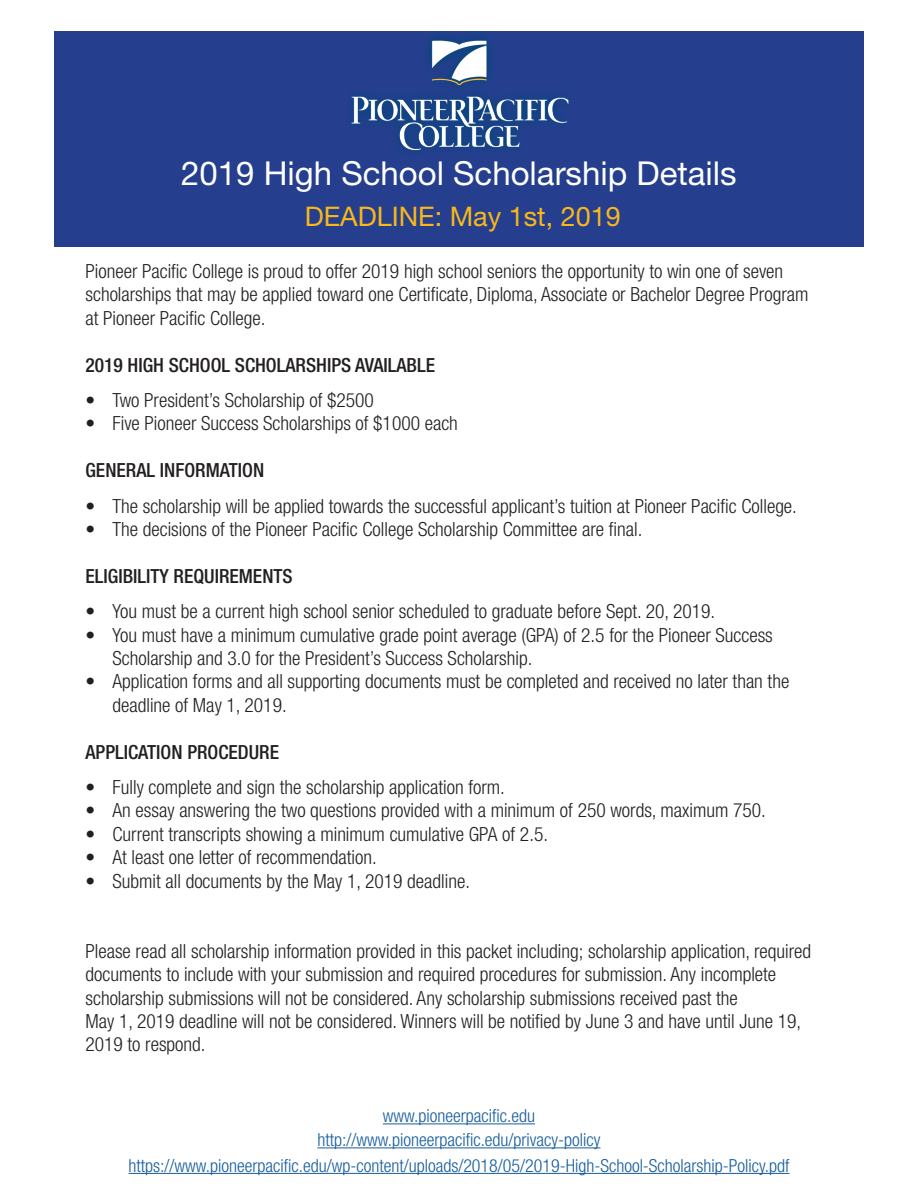
<style>
.page{position:relative;width:918px;height:1188px;background:#fff}
.page>*{position:absolute;margin:0;border:0;box-sizing:border-box;transform-origin:0 0}
.t1{font:33px "Helvetica Neue LT Pro";color:#fff}
.t2{font:27px "Helvetica Neue LT Pro";color:#f9b71a}
.t3{font:300 condensed 19.5px/23.4px "Helvetica Neue LT Pro";color:#231f20}
.t4{font:500 condensed 19.5px "Helvetica Neue LT Pro";color:#231f20}
.t5{font:300 condensed 18px "Helvetica Neue LT Pro";color:#175d9e}
</style>
<div class="page">
<div style="left:54px;top:32px;width:810px;height:216px;background:#253f8e"></div>
<img style="left:350px;top:37px;width:219px;height:113px">
<hr style="left:317px;top:1147px;width:284px;height:1px;background:#175d9e">
<hr style="left:383px;top:1123px;width:152px;height:1px;background:#175d9e">
<hr style="left:129px;top:1173px;width:660px;height:1px;background:#175d9e">
<p class="t1" style="left:181px;top:154px;width:557px">2019 High School Scholarship Details</p>
<p class="t2" style="left:305px;top:201px;width:318px">DEADLINE: May 1st, 2019</p>
<p class="t3" style="left:86px;top:259px;width:699px">Pioneer Pacific College is proud to offer 2019 high school seniors the opportunity to win one of seven</p>
<p class="t3" style="left:86px;top:283px;width:725px">scholarships that may be applied toward one Certificate, Diploma, Associate or Bachelor Degree Program at Pioneer Pacific College.</p>
<p class="t4" style="left:86px;top:353px;width:351px">2019 HIGH SCHOOL SCHOLARSHIPS AVAILABLE</p>
<p class="t3" style="left:86px;top:388px;width:290px">• Two President’s Scholarship of $2500</p>
<p class="t3" style="left:86px;top:412px;width:374px">• Five Pioneer Success Scholarships of $1000 each</p>
<p class="t4" style="left:86px;top:459px;width:180px">GENERAL INFORMATION</p>
<p class="t3" style="left:86px;top:494px;width:713px">• The scholarship will be applied towards the successful applicant’s tuition at Pioneer Pacific College.</p>
<p class="t3" style="left:86px;top:517px;width:558px">• The decisions of the Pioneer Pacific College Scholarship Committee are final.</p>
<p class="t4" style="left:86px;top:564px;width:209px">ELIGIBILITY REQUIREMENTS</p>
<p class="t3" style="left:86px;top:599px;width:631px">• You must be a current high school senior scheduled to graduate before Sept. 20, 2019.</p>
<p class="t3" style="left:112px;top:623px;width:662px;text-indent:-27px">• You must have a minimum cumulative grade point average (GPA) of 2.5 for the Pioneer Success<br>Scholarship and 3.0 for the President’s Success Scholarship.</p>
<p class="t3" style="left:112px;top:670px;width:678px;text-indent:-27px">• Application forms and all supporting documents must be completed and received no later than the deadline of May 1, 2019.</p>
<p class="t4" style="left:86px;top:740px;width:195px">APPLICATION PROCEDURE</p>
<p class="t3" style="left:86px;top:775px;width:421px">• Fully complete and sign the scholarship application form.</p>
<p class="t3" style="left:86px;top:799px;width:682px">• An essay answering the two questions provided with a minimum of 250 words, maximum 750.</p>
<p class="t3" style="left:86px;top:822px;width:464px">• Current transcripts showing a minimum cumulative GPA of 2.5.</p>
<p class="t3" style="left:86px;top:845px;width:293px">• At least one letter of recommendation.</p>
<p class="t3" style="left:86px;top:869px;width:386px">• Submit all documents by the May 1, 2019 deadline.</p>
<p class="t3" style="left:86px;top:939px;width:727px">Please read all scholarship information provided in this packet including; scholarship application, required documents to include with your submission and required procedures for submission. Any incomplete scholarship submissions will not be considered. Any scholarship submissions received past the</p>
<p class="t3" style="left:86px;top:1009px;width:717px">May 1, 2019 deadline will not be considered. Winners will be notified by June 3 and have until June 19,<br>2019 to respond.</p>
<p class="t5" style="left:383px;top:1105px;width:154px">www.pioneerpacific.edu</p>
<p class="t5" style="left:129px;top:1155px;width:662px">https://www.pioneerpacific.edu/wp-content/uploads/2018/05/2019-High-School-Scholarship-Policy.pdf</p>
<p class="t5" style="left:317px;top:1129px;width:285px">http://www.pioneerpacific.edu/privacy-policy</p>
</div>
